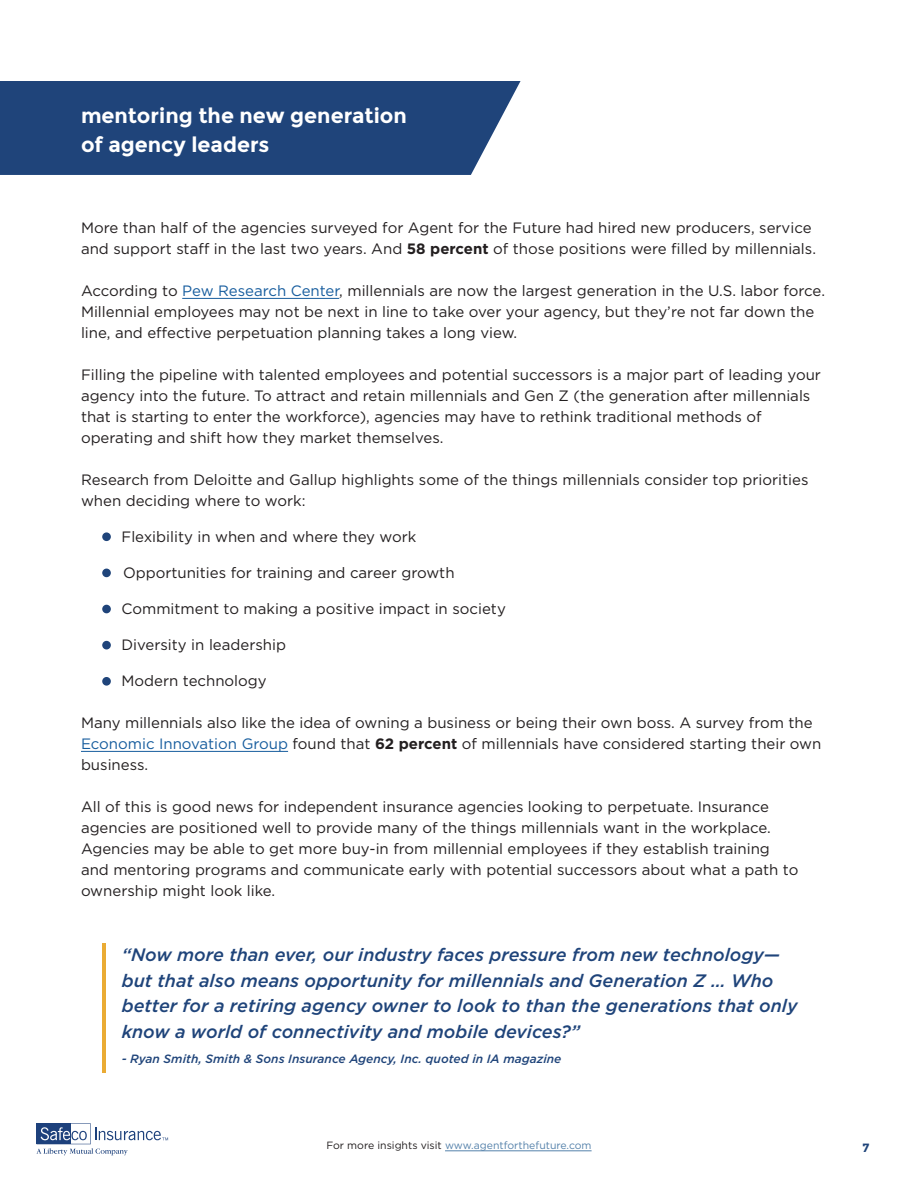
<style>
.page{position:relative;width:918px;height:1188px;background:#fff}
.page>*{position:absolute;margin:0;border:0;box-sizing:border-box;transform-origin:0 0}
.t1{font:700 21px/28.5px "Montserrat";color:#fff}
.t2{font:italic 500 18px/25.5px "Gotham";color:#1f447a}
.t3{font:15px/21px "Gotham";color:#231f20}
.t4{font:italic 500 12px "Gotham";color:#1f447a}
.t5{font:700 12px "Montserrat";color:#1f447a}
.t6{font:10.5px "Gotham";color:#5582ab}
.s1{font-weight:700}
.s2{color:#175d9e}
.s3{color:#231f20}
</style>
<div class="page">
<svg style="left:36px;top:1123px;width:132px;height:32px"></svg>
<hr style="left:445px;top:1151px;width:147px;height:1px;background:#5582ab">
<hr style="left:182px;top:298px;width:157px;height:1px;background:#175d9e">
<hr style="left:81px;top:751px;width:207px;height:1px;background:#175d9e">
<div style="left:0;top:81px;width:521px;height:94px;background:#1f447a"></div>
<hr style="left:102px;top:943px;width:3px;height:129px;background:#eaab34">
<div style="left:102px;top:532px;width:9px;height:9px;background:#1f447a;border-radius:50%"></div>
<div style="left:102px;top:569px;width:9px;height:8px;background:#1f447a;border-radius:50%"></div>
<div style="left:102px;top:605px;width:9px;height:8px;background:#1f447a;border-radius:50%"></div>
<div style="left:102px;top:641px;width:9px;height:8px;background:#1f447a;border-radius:50%"></div>
<div style="left:102px;top:677px;width:9px;height:9px;background:#1f447a;border-radius:50%"></div>
<p class="t1" style="left:81px;top:102px;width:327px">mentoring the new generation of agency leaders</p>
<p class="t3" style="left:81px;top:217px;width:737px">More than half of the agencies surveyed for Agent for the Future had hired new producers, service and support staff in the last two years. And <span class="s1">58 percent</span> of those positions were filled by millennials.</p>
<p class="t3" style="left:81px;top:280px;width:746px">According to <span class="s2">Pew Research Center</span>, millennials are now the largest generation in the U.S. labor force.<br>Millennial employees may not be next in line to take over your agency, but they’re not far down the line, and effective perpetuation planning takes a long view.</p>
<p class="t3" style="left:81px;top:364px;width:742px">Filling the pipeline with talented employees and potential successors is a major part of leading your agency into the future. To attract and retain millennials and Gen Z (the generation after millennials that is starting to enter the workforce), agencies may have to rethink traditional methods of operating and shift how they market themselves.</p>
<p class="t3" style="left:81px;top:469px;width:729px">Research from Deloitte and Gallup highlights some of the things millennials consider top priorities when deciding where to work:</p>
<p class="t3" style="left:122px;top:526px;width:297px">Flexibility in when and where they work</p>
<p class="t3" style="left:123px;top:562px;width:333px">Opportunities for training and career growth</p>
<p class="t3" style="left:122px;top:598px;width:386px">Commitment to making a positive impact in society</p>
<p class="t3" style="left:122px;top:634px;width:166px">Diversity in leadership</p>
<p class="t3" style="left:122px;top:670px;width:147px">Modern technology</p>
<p class="t3" style="left:81px;top:712px;width:742px">Many millennials also like the idea of owning a business or being their own boss. A survey from the<br><span class="s2">Economic Innovation Group</span> found that <span class="s1">62 percent</span> of millennials have considered starting their own business.</p>
<p class="t3" style="left:81px;top:796px;width:719px">All of this is good news for independent insurance agencies looking to perpetuate. Insurance agencies are positioned well to provide many of the things millennials want in the workplace.<br>Agencies may be able to get more buy-in from millennial employees if they establish training and mentoring programs and communicate early with potential successors about what a path to ownership might look like.</p>
<p class="t2" style="left:122px;top:942px;width:677px">“Now more than ever, our industry faces pressure from new technology— but that also means opportunity for millennials and Generation Z … Who better for a retiring agency owner to look to than the generations that only know a world of connectivity and mobile devices?”</p>
<p class="t4" style="left:122px;top:1051px;width:441px">- Ryan Smith, Smith &amp; Sons Insurance Agency, Inc. quoted in IA magazine</p>
<p class="t6" style="left:326px;top:1139px;width:267px"><span class="s3">For more insights visit</span> www.agentforthefuture.com</p>
<p class="t5" style="left:863px;top:1140px;width:8px">7</p>
</div>
